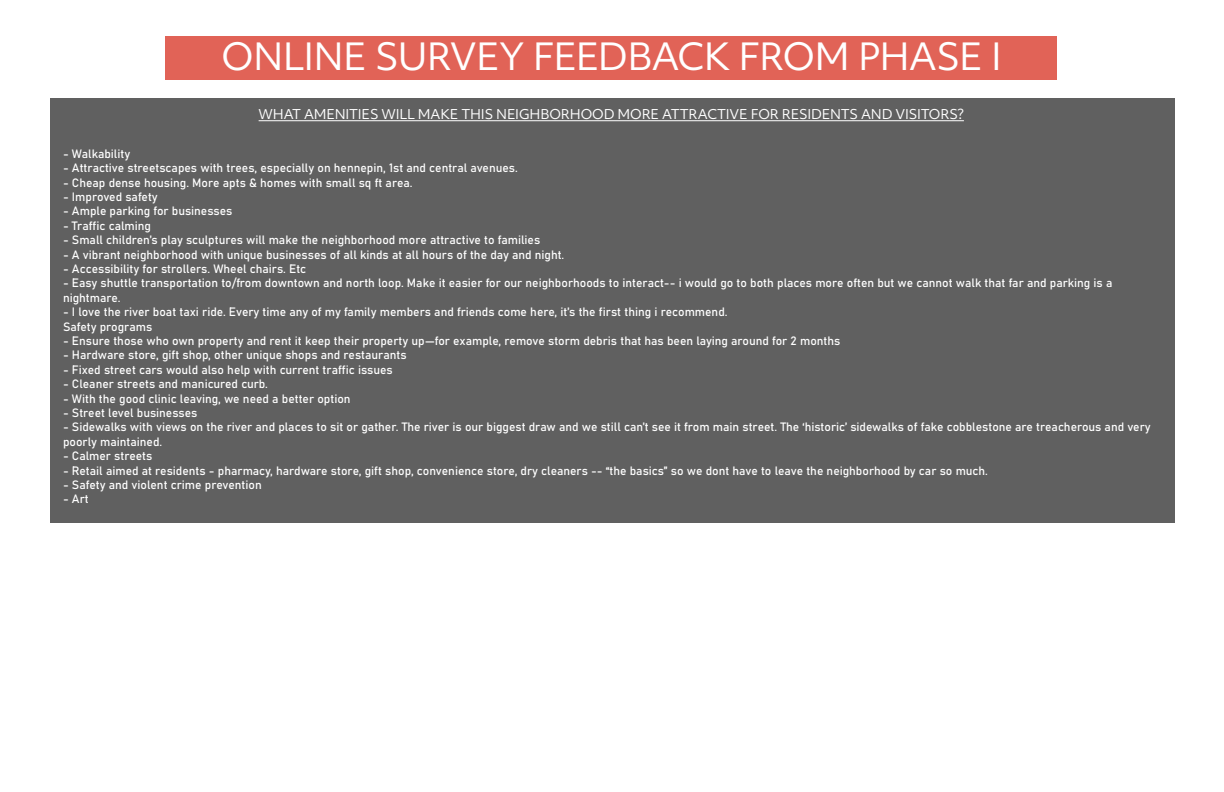
<style>
.page{position:relative;width:1224px;height:792px;background:#fff}
.page>*{position:absolute;margin:0;border:0;box-sizing:border-box;transform-origin:0 0}
.t1{font:36px "Objektiv Mk 1";letter-spacing:-.025em;color:#fff}
.t2{font:13px "Objektiv Mk 1";letter-spacing:-.015em;color:#fff}
.t3{font:12px/14.4px "Bahnschrift";color:#fff}
</style>
<div class="page">
<div style="left:1180px;top:748px;width:8px;height:8px;border:2px solid #fff;border-radius:50%"></div>
<div style="left:50px;top:98px;width:1125px;height:425px;background:#606060"></div>
<hr style="left:259px;top:120px;width:705px;height:1px;background:#fff">
<div style="left:166px;top:36px;width:891px;height:43px;background:#e16357"></div>
<h1 class="t1" style="left:222px;top:32px;width:782px">ONLINE SURVEY FEEDBACK FROM PHASE I</h1>
<p class="t2" style="left:259px;top:105px;width:707px">WHAT AMENITIES WILL MAKE THIS NEIGHBORHOOD MORE ATTRACTIVE FOR RESIDENTS AND VISITORS?</p>
<p class="t3" style="left:63px;top:146px;width:69px">- Walkability</p>
<p class="t3" style="left:63px;top:160px;width:456px">- Attractive streetscapes with trees, especially on hennepin, 1st and central avenues.</p>
<p class="t3" style="left:63px;top:174px;width:351px">- Cheap dense housing. More apts &amp; homes with small sq ft area.</p>
<p class="t3" style="left:63px;top:189px;width:96px">- Improved safety</p>
<p class="t3" style="left:63px;top:203px;width:171px">- Ample parking for businesses</p>
<p class="t3" style="left:63px;top:218px;width:90px">- Traffic calming</p>
<p class="t3" style="left:63px;top:232px;width:479px">- Small children’s play sculptures will make the neighborhood more attractive to families</p>
<p class="t3" style="left:63px;top:246px;width:503px">- A vibrant neighborhood with unique businesses of all kinds at all hours of the day and night.</p>
<p class="t3" style="left:63px;top:261px;width:245px">- Accessibility for strollers. Wheel chairs. Etc</p>
<p class="t3" style="left:63px;top:275px;width:1051px">- Easy shuttle transportation to/from downtown and north loop. Make it easier for our neighborhoods to interact-- i would go to both places more often but we cannot walk that far and parking is a nightmare.</p>
<p class="t3" style="left:63px;top:304px;width:666px">- I love the river boat taxi ride. Every time any of my family members and friends come here, it’s the first thing i recommend.<br>Safety programs</p>
<p class="t3" style="left:63px;top:333px;width:779px">- Ensure those who own property and rent it keep their property up—for example, remove storm debris that has been laying around for 2 months</p>
<p class="t3" style="left:63px;top:347px;width:345px">- Hardware store, gift shop, other unique shops and restaurants</p>
<p class="t3" style="left:63px;top:362px;width:331px">- Fixed street cars would also help with current traffic issues</p>
<p class="t3" style="left:63px;top:376px;width:206px">- Cleaner streets and manicured curb.</p>
<p class="t3" style="left:63px;top:390px;width:289px">- With the good clinic leaving, we need a better option</p>
<p class="t3" style="left:63px;top:405px;width:136px">- Street level businesses</p>
<p class="t3" style="left:63px;top:419px;width:1089px">- Sidewalks with views on the river and places to sit or gather. The river is our biggest draw and we still can’t see it from main street. The ‘historic’ sidewalks of fake cobblestone are treacherous and very poorly maintained.</p>
<p class="t3" style="left:63px;top:448px;width:91px">- Calmer streets</p>
<p class="t3" style="left:63px;top:462px;width:927px">- Retail aimed at residents - pharmacy, hardware store, gift shop, convenience store, dry cleaners -- “the basics” so we dont have to leave the neighborhood by car so much.</p>
<p class="t3" style="left:63px;top:477px;width:200px">- Safety and violent crime prevention</p>
<p class="t3" style="left:63px;top:491px;width:27px">- Art</p>
</div>
